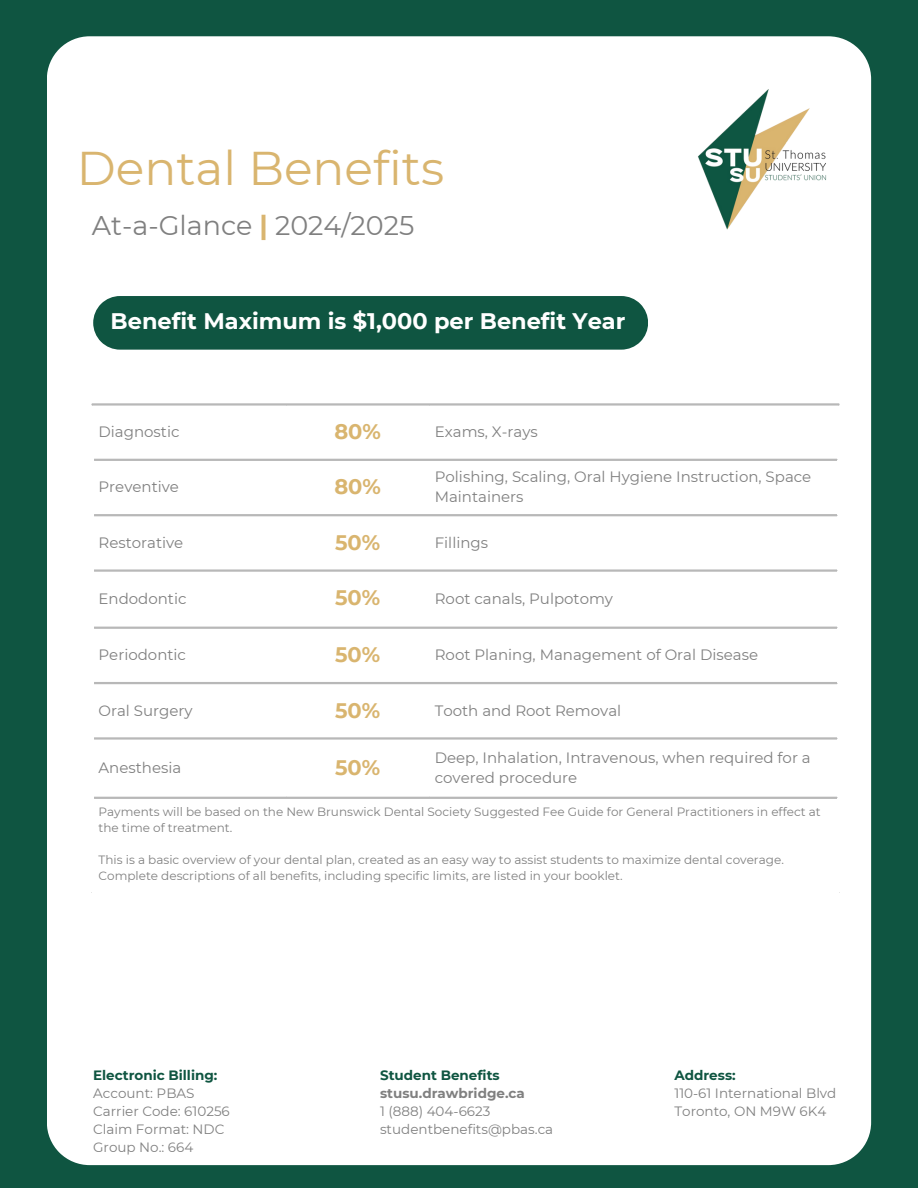
<style>
.page{position:relative;width:918px;height:1188px;background:#0f5541}
.page>*{position:absolute;margin:0;border:0;box-sizing:border-box;transform-origin:0 0}
.t1{font:47.25px "Montserrat";color:#d9b56f}
.t2{font:27px "Montserrat";color:#808080}
.t3{font:700 22.5px "Montserrat";color:#fff}
.t4{font:700 21px "Montserrat";color:#d9b56f}
.t5{font:15px/20px "Montserrat";color:#808080}
.t6{font:13.5px/18px "Montserrat";color:#808080}
.t7{font:700 13.5px "Montserrat";color:#0f5541}
.t8{font:700 13.5px "Montserrat";color:#808080}
.t9{font:12px/16px "Montserrat";color:#808080}
.s1{font-weight:700;color:#d9b56f}
</style>
<div class="page">
<div style="left:47px;top:36px;width:824px;height:1129px;background:#fff"></div>
<hr style="left:92px;top:406px;width:2px;height:485px;background:#fff">
<hr style="left:285px;top:406px;width:2px;height:391px;background:#fff">
<hr style="left:428px;top:406px;width:2px;height:391px;background:#fff">
<hr style="left:837px;top:406px;width:2px;height:485px;background:#fff">
<hr style="left:92px;top:891px;width:747px;height:2px;background:#fff">
<hr style="left:92px;top:403px;width:747px;height:3px;background:#b8b8b8">
<hr style="left:94px;top:459px;width:743px;height:2px;background:#b8b8b8">
<hr style="left:94px;top:514px;width:743px;height:2px;background:#b8b8b8">
<hr style="left:94px;top:569px;width:743px;height:3px;background:#b8b8b8">
<hr style="left:94px;top:627px;width:743px;height:2px;background:#b8b8b8">
<hr style="left:94px;top:682px;width:743px;height:2px;background:#b8b8b8">
<hr style="left:94px;top:737px;width:743px;height:3px;background:#b8b8b8">
<hr style="left:94px;top:797px;width:743px;height:2px;background:#b8b8b8">
<svg style="left:93px;top:296px;width:555px;height:54px"></svg>
<img style="left:674px;top:83px;width:175px;height:160px">
<p class="t1" style="left:77px;top:139px;width:369px">Dental Benefits</p>
<p class="t2" style="left:92px;top:209px;width:324px">At-a-Glance <span class="s1">|</span> 2024/2025</p>
<p class="t3" style="left:111px;top:307px;width:516px">Benefit Maximum is $1,000 per Benefit Year</p>
<h1 class="t5" style="left:99px;top:422px;width:82px">Diagnostic</h1>
<h2 class="t4" style="left:334px;top:419px;width:48px">80%</h2>
<p class="t5" style="left:435px;top:422px;width:105px">Exams, X-rays</p>
<h3 class="t5" style="left:99px;top:477px;width:82px">Preventive</h3>
<p class="t4" style="left:334px;top:474px;width:48px">80%</p>
<p class="t5" style="left:435px;top:467px;width:378px">Polishing, Scaling, Oral Hygiene Instruction, Space<br>Maintainers</p>
<p class="t5" style="left:99px;top:532px;width:86px">Restorative</p>
<p class="t4" style="left:335px;top:530px;width:47px">50%</p>
<p class="t5" style="left:435px;top:532px;width:55px">Fillings</p>
<p class="t5" style="left:99px;top:589px;width:89px">Endodontic</p>
<p class="t4" style="left:335px;top:585px;width:47px">50%</p>
<p class="t5" style="left:435px;top:589px;width:180px">Root canals, Pulpotomy</p>
<p class="t5" style="left:99px;top:645px;width:89px">Periodontic</p>
<p class="t4" style="left:335px;top:642px;width:47px">50%</p>
<p class="t5" style="left:435px;top:645px;width:325px">Root Planing, Management of Oral Disease</p>
<p class="t5" style="left:99px;top:700px;width:96px">Oral Surgery</p>
<p class="t4" style="left:335px;top:697px;width:47px">50%</p>
<p class="t5" style="left:435px;top:700px;width:188px">Tooth and Root Removal</p>
<p class="t5" style="left:99px;top:758px;width:84px">Anesthesia</p>
<p class="t4" style="left:335px;top:755px;width:47px">50%</p>
<p class="t5" style="left:435px;top:748px;width:378px">Deep, Inhalation, Intravenous, when required for a covered procedure</p>
<p class="t9" style="left:99px;top:804px;width:724px">Payments will be based on the New Brunswick Dental Society Suggested Fee Guide for General Practitioners in effect at the time of treatment.</p>
<p class="t9" style="left:99px;top:852px;width:687px">This is a basic overview of your dental plan, created as an easy way to assist students to maximize dental coverage.<br>Complete descriptions of all benefits, including specific limits, are listed in your booklet.</p>
<p class="t7" style="left:93px;top:1067px;width:126px">Electronic Billing:</p>
<p class="t6" style="left:93px;top:1084px;width:103px">Account: PBAS</p>
<p class="t6" style="left:93px;top:1102px;width:138px">Carrier Code: 610256</p>
<p class="t6" style="left:93px;top:1120px;width:133px">Claim Format: NDC</p>
<p class="t6" style="left:93px;top:1138px;width:102px">Group No.: 664</p>
<p class="t7" style="left:380px;top:1067px;width:121px">Student Benefits</p>
<p class="t8" style="left:380px;top:1085px;width:146px">stusu.drawbridge.ca</p>
<p class="t6" style="left:380px;top:1102px;width:112px">1 (888) 404-6623</p>
<p class="t6" style="left:380px;top:1120px;width:175px">studentbenefits@pbas.ca</p>
<p class="t7" style="left:674px;top:1067px;width:63px">Address:</p>
<p class="t6" style="left:674px;top:1084px;width:163px">110-61 International Blvd<br>Toronto, ON M9W 6K4</p>
</div>
